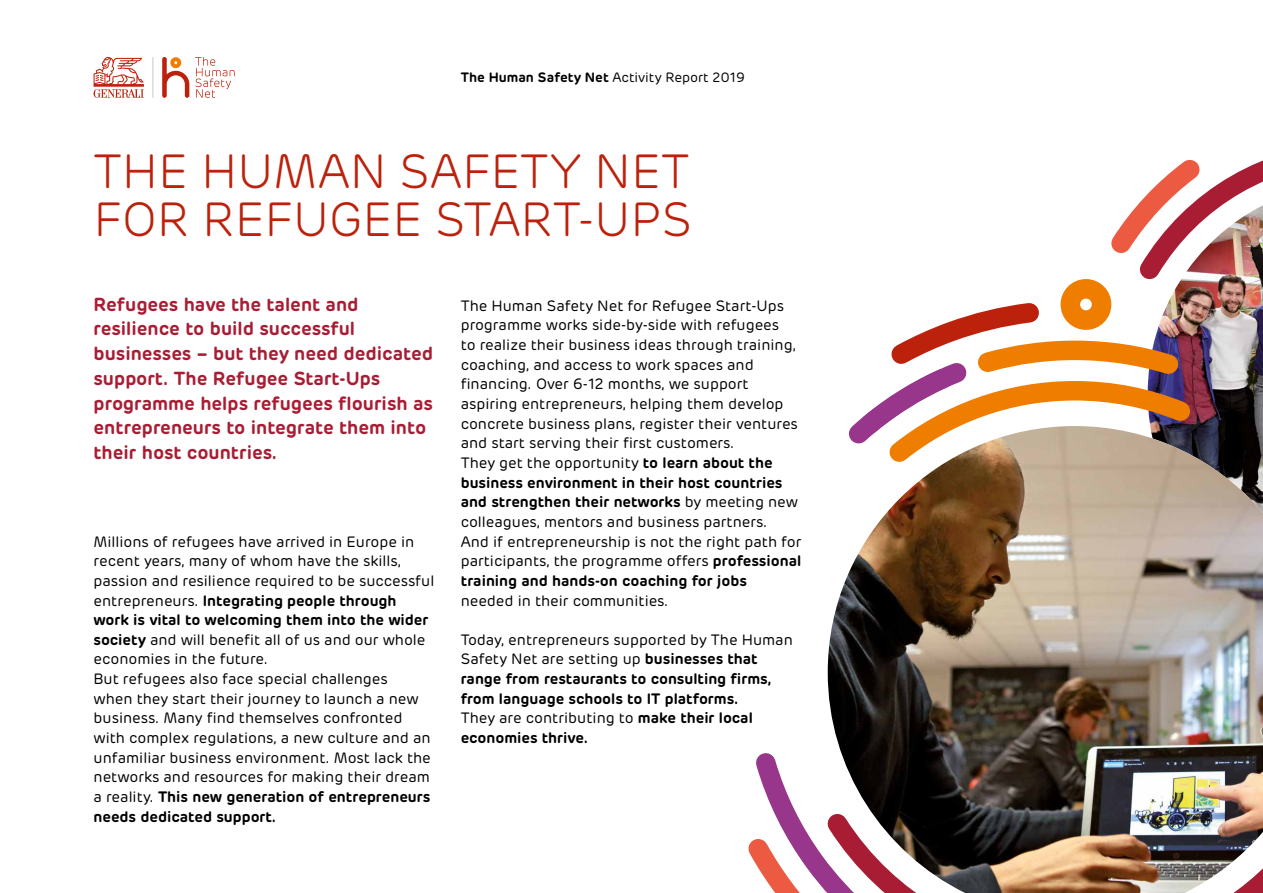
<style>
.page{position:relative;width:1263px;height:893px;background:#fff}
.page>*{position:absolute;margin:0;border:0;box-sizing:border-box;transform-origin:0 0}
.t1{font:300 48px/48px "Rubrik";color:#bc210b}
.t2{font:600 18.75px/24.8px "Rubrik";color:#a81d34}
.t3{font:15px/19.6px "Rubrik";color:#000}
.t4{font:600 15px/19.6px "Rubrik";color:#000}
.t5{font:13.5px "Rubrik";color:#000}
.s1{font-weight:600}
.s2{font-weight:400}
</style>
<div class="page">
<hr style="left:153px;top:57px;width:1px;height:41px;background:#c6c6c6">
<svg style="left:162px;top:57px;width:27px;height:41px"></svg>
<svg style="left:195px;top:57px;width:40px;height:41px"></svg>
<svg style="left:94px;top:57px;width:50px;height:41px"></svg>
<img style="left:833px;top:480px;width:430px;height:138px">
<svg style="left:828px;top:618px;width:435px;height:35px;background:#958e85"></svg>
<img style="left:748px;top:653px;width:515px;height:240px">
<svg style="left:849px;top:159px;width:414px;height:321px"></svg>
<p class="t5" style="left:461px;top:70px;width:286px"><span class="s1">The Human Safety Net</span> Activity Report 2019</p>
<h1 class="t1" style="left:94px;top:149px;width:599px">THE HUMAN SAFETY NET<br>FOR REFUGEE START-UPS</h1>
<p class="t2" style="left:94px;top:292px;width:341px">Refugees have the talent and resilience to build successful businesses – but they need dedicated support. The Refugee Start-Ups programme helps refugees flourish as entrepreneurs to integrate them into their host countries.</p>
<p class="t3" style="left:94px;top:532px;width:342px">Millions of refugees have arrived in Europe in recent years, many of whom have the skills, passion and resilience required to be successful entrepreneurs. <span class="s1">Integrating people through work is vital to welcoming them into the wider society</span> and will benefit all of us and our whole economies in the future.<br>But refugees also face special challenges<br>when they start their journey to launch a new business. Many find themselves confronted with complex regulations, a new culture and an unfamiliar business environment. Most lack the networks and resources for making their dream a reality. <span class="s1">This new generation of entrepreneurs needs dedicated support.</span></p>
<p class="t3" style="left:461px;top:296px;width:342px">The Human Safety Net for Refugee Start-Ups programme works side-by-side with refugees<br>to realize their business ideas through training, coaching, and access to work spaces and financing. Over 6-12 months, we support aspiring entrepreneurs, helping them develop concrete business plans, register their ventures and start serving their first customers.<br>They get the opportunity <span class="s1">to learn about the business environment in their host countries and strengthen their networks</span> by meeting new colleagues, mentors and business partners.<br>And if entrepreneurship is not the right path for participants, the programme offers <span class="s1">professional training and hands-on coaching for jobs</span></p>
<p class="t3" style="left:461px;top:591px;width:209px">needed in their communities.</p>
<p class="t4" style="left:461px;top:630px;width:334px"><span class="s2">Today, entrepreneurs supported by The Human Safety Net are setting up</span> businesses that range from restaurants to consulting firms, from language schools to IT platforms.<br><span class="s2">They are contributing to</span> make their local economies thrive.</p>
</div>
